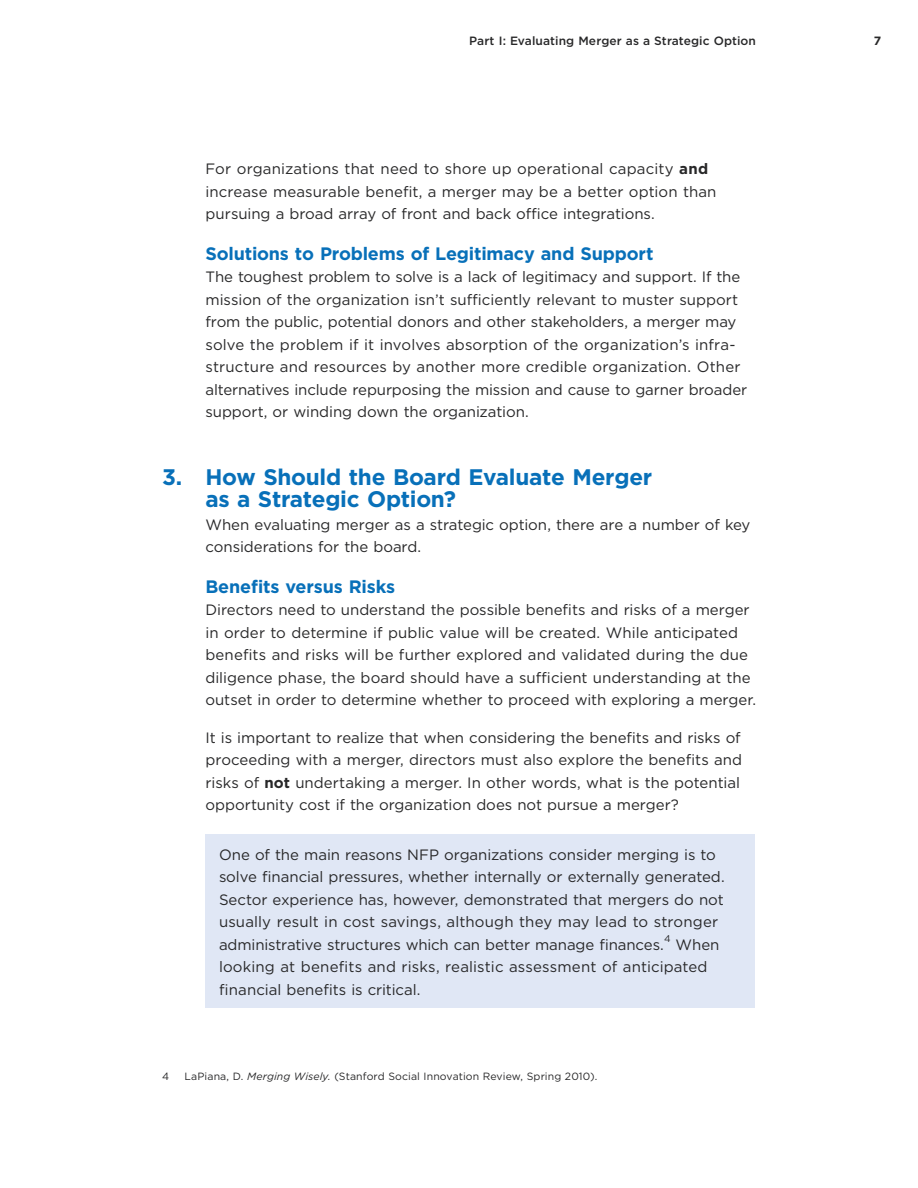
<style>
.page{position:relative;width:918px;height:1188px;background:#fff}
.page>*{position:absolute;margin:0;border:0;box-sizing:border-box;transform-origin:0 0}
.t1{font:700 22.5px/22.5px "Gotham";letter-spacing:-.015em;color:#0870b9}
.t2{font:700 18px "Gotham";letter-spacing:-.01em;color:#0870b9}
.t3{font:15px/22.5px "Gotham";color:#282829}
.t4{font:500 12px "Gotham";letter-spacing:.005em;color:#282829}
.t5{font:700 12px "Gotham";color:#282829}
.t6{font:10.5px "Gotham";letter-spacing:.01em;color:#282829}
.t7{font:9.75px "Gotham";color:#282829}
.s1{font-weight:700}
.s2{font-style:italic}
</style>
<div class="page">
<div style="left:206px;top:834px;width:549px;height:174px;background:#e0e7f5"></div>
<p class="t4" style="left:469px;top:37px;width:288px">Part I: Evaluating Merger as a Strategic Option</p>
<p class="t5" style="left:874px;top:37px;width:9px">7</p>
<p class="t3" style="left:206px;top:159px;width:512px">For organizations that need to shore up operational capacity <span class="s1">and </span>increase measurable benefit, a merger may be a better option than pursuing a broad array of front and back office integrations.</p>
<h3 class="t2" style="left:206px;top:247px;width:450px">Solutions to Problems of Legitimacy and Support</h3>
<p class="t3" style="left:206px;top:267px;width:543px">The toughest problem to solve is a lack of legitimacy and support. If the mission of the organization isn’t sufficiently relevant to muster support from the public, potential donors and other stakeholders, a merger may solve the problem if it involves absorption of the organization’s infra&shy;structure and resources by another more credible organization. Other alternatives include repurposing the mission and cause to garner broader support, or winding down the organization.</p>
<h2 class="t1" style="left:205px;top:467px;width:448px;text-indent:-43px">3. How Should the Board Evaluate Merger as a Strategic Option?</h2>
<p class="t3" style="left:206px;top:514px;width:547px">When evaluating merger as a strategic option, there are a number of key considerations for the board.</p>
<h3 class="t2" style="left:206px;top:580px;width:191px">Benefits versus Risks</h3>
<p class="t3" style="left:206px;top:600px;width:552px">Directors need to understand the possible benefits and risks of a merger in order to determine if public value will be created. While anticipated benefits and risks will be further explored and validated during the due diligence phase, the board should have a sufficient understanding at the outset in order to determine whether to proceed with exploring a merger.</p>
<p class="t3" style="left:206px;top:727px;width:538px">It is important to realize that when considering the benefits and risks of proceeding with a merger, directors must also explore the benefits and risks of <span class="s1">not</span> undertaking a merger. In other words, what is the potential opportunity cost if the organization does not pursue a merger?</p>
<p class="t3" style="left:219px;top:844px;width:507px">One of the main reasons NFP organizations consider merging is to solve financial pressures, whether internally or externally generated.<br>Sector experience has, however, demonstrated that mergers do not usually result in cost savings, although they may lead to stronger administrative structures which can better manage finances.</p>
<p class="t7" style="left:664px;top:935px;width:8px">4</p>
<p class="t3" style="left:219px;top:934px;width:502px;text-indent:457px">When looking at benefits and risks, realistic assessment of anticipated financial benefits is critical.</p>
<p class="t6" style="left:162px;top:1072px;width:9px">4</p>
<p class="t6" style="left:185px;top:1072px;width:414px">LaPiana, D. <span class="s2">Merging Wisely.</span> (Stanford Social Innovation Review, Spring 2010).</p>
</div>
